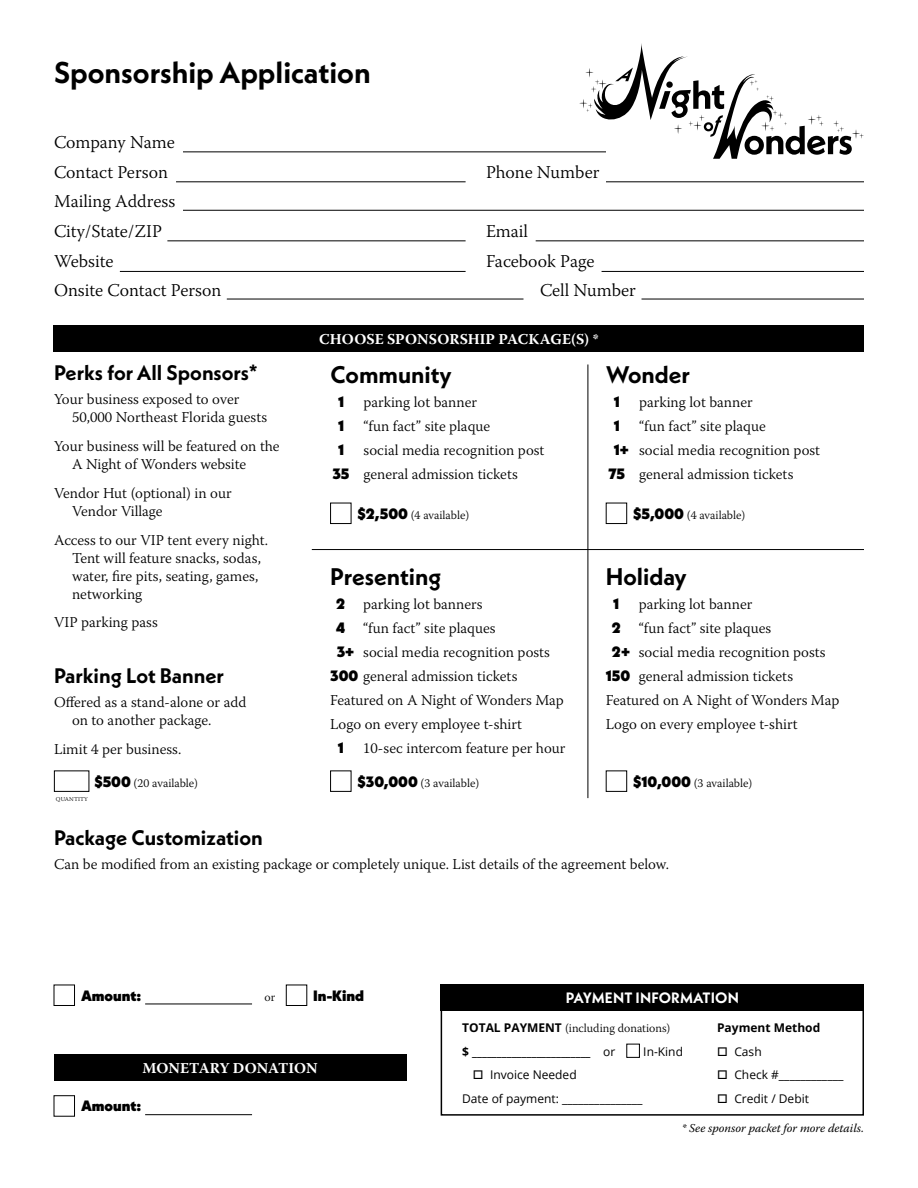
<style>
.page{position:relative;width:918px;height:1188px;background:#fff}
.page>*{position:absolute;margin:0;border:0;box-sizing:border-box;transform-origin:0 0}
.t1{font:700 30px "Neue Kabel";color:#000}
.t2{font:700 24px "Neue Kabel";color:#000}
.t3{font:700 21px "Neue Kabel";color:#000}
.t4{font:300 18px/29.7px "Warnock Pro";color:#000}
.t5{font:300 15px/18px "Warnock Pro";color:#000}
.t6{font:700 15px "Warnock Pro";color:#fff}
.t7{font:900 15px "Neue Kabel";color:#000}
.t8{font:700 15px "Neue Kabel";letter-spacing:.01em;color:#fff}
.t9{font:300 12px "Warnock Pro";color:#000}
.t10{font:12px/23.4px "Open Sans";color:#000}
.t11{font:700 12px "Open Sans";color:#000}
.t12{font:italic 12px "Warnock Pro";color:#000}
.t13{font:300 6px "Warnock Pro";letter-spacing:.01em;color:#000}
.s1{font-family:"Neue Kabel";font-weight:900}
.s2{font-family:"Neue Kabel";font-weight:900;font-size:15px}
.s3{font-family:"Open Sans";font-weight:700}
.s4{font-weight:400}
</style>
<div class="page">
<div style="left:606px;top:503px;width:21px;height:21px;border:1px solid #000"></div>
<div style="left:54px;top:325px;width:810px;height:26px;background:#000"></div>
<div style="left:54px;top:985px;width:21px;height:21px;border:1px solid #000"></div>
<div style="left:54px;top:1095px;width:21px;height:22px;border:1px solid #000"></div>
<div style="left:286px;top:985px;width:21px;height:21px;border:1px solid #000"></div>
<div style="left:330px;top:503px;width:21px;height:21px;border:1px solid #000"></div>
<div style="left:606px;top:771px;width:21px;height:21px;border:1px solid #000"></div>
<div style="left:330px;top:771px;width:21px;height:21px;border:1px solid #000"></div>
<hr style="left:312px;top:549px;width:552px;height:1px;background:#000">
<hr style="left:588px;top:364px;width:1px;height:434px;background:#000">
<div style="left:54px;top:771px;width:35px;height:21px;border:1px solid #000"></div>
<hr style="left:183px;top:151px;width:423px;height:1px;background:#000">
<hr style="left:176px;top:181px;width:290px;height:1px;background:#000">
<hr style="left:606px;top:181px;width:258px;height:1px;background:#000">
<hr style="left:183px;top:210px;width:681px;height:1px;background:#000">
<hr style="left:167px;top:240px;width:299px;height:1px;background:#000">
<hr style="left:536px;top:240px;width:328px;height:1px;background:#000">
<hr style="left:120px;top:271px;width:346px;height:1px;background:#000">
<hr style="left:602px;top:271px;width:262px;height:1px;background:#000">
<hr style="left:227px;top:299px;width:297px;height:1px;background:#000">
<hr style="left:642px;top:299px;width:222px;height:1px;background:#000">
<div style="left:441px;top:985px;width:423px;height:131px;border:2px solid #000"></div>
<div style="left:441px;top:985px;width:423px;height:26px;background:#000"></div>
<svg style="left:579px;top:43px;width:285px;height:116px"></svg>
<hr style="left:145px;top:1004px;width:107px;height:1px;background:#000">
<hr style="left:145px;top:1114px;width:107px;height:1px;background:#000">
<div style="left:626px;top:1044px;width:14px;height:14px;border:1px solid #000"></div>
<div style="left:54px;top:1054px;width:353px;height:27px;background:#000"></div>
<h1 class="t1" style="left:54px;top:53px;width:318px">Sponsorship Application</h1>
<p class="t4" style="left:54px;top:127px;width:122px">Company Name<br>Contact Person</p>
<p class="t4" style="left:54px;top:186px;width:123px">Mailing Address<br>City/State/ZIP</p>
<p class="t4" style="left:486px;top:156px;width:115px">Phone Number</p>
<p class="t4" style="left:486px;top:216px;width:44px">Email</p>
<p class="t4" style="left:54px;top:246px;width:61px">Website</p>
<p class="t4" style="left:486px;top:246px;width:110px">Facebook Page</p>
<p class="t4" style="left:54px;top:275px;width:169px">Onsite Contact Person</p>
<p class="t4" style="left:540px;top:275px;width:98px">Cell Number</p>
<p class="t6" style="left:319px;top:330px;width:281px">CHOOSE SPONSORSHIP PACKAGE(S) *</p>
<h3 class="t3" style="left:54px;top:360px;width:205px">Perks for All Sponsors*</h3>
<p class="t5" style="left:72px;top:390px;width:197px;text-indent:-18px">Your business exposed to over<br>50,000 Northeast Florida guests</p>
<p class="t5" style="left:72px;top:437px;width:209px;text-indent:-18px">Your business will be featured on the<br>A Night of Wonders website</p>
<p class="t5" style="left:72px;top:484px;width:161px;text-indent:-18px">Vendor Hut (optional) in our<br>Vendor Village</p>
<p class="t5" style="left:72px;top:531px;width:198px;text-indent:-18px">Access to our VIP tent every night.<br>Tent will feature snacks, sodas, water, fire pits, seating, games, networking</p>
<p class="t5" style="left:54px;top:613px;width:105px">VIP parking pass</p>
<h3 class="t3" style="left:54px;top:662px;width:171px">Parking Lot Banner</h3>
<p class="t5" style="left:72px;top:693px;width:176px;text-indent:-18px">Offered as a stand-alone or add on to another package.</p>
<p class="t5" style="left:54px;top:740px;width:129px">Limit 4 per business.</p>
<h2 class="t2" style="left:331px;top:359px;width:123px">Community</h2>
<p class="t7" style="left:338px;top:392px;width:8px">1</p>
<p class="t5" style="left:364px;top:392px;width:115px">parking lot banner</p>
<p class="t7" style="left:338px;top:416px;width:8px">1</p>
<p class="t5" style="left:364px;top:416px;width:128px">“fun fact” site plaque</p>
<p class="t7" style="left:338px;top:440px;width:8px">1</p>
<p class="t5" style="left:333px;top:437px;width:213px;line-height:24px;text-indent:31px">social media recognition post<br><span class="s1">35</span> general admission tickets</p>
<p class="t9" style="left:358px;top:508px;width:113px"><span class="s2">$2,500</span> (4 available)</p>
<h2 class="t2" style="left:330px;top:561px;width:112px">Presenting</h2>
<p class="t5" style="left:336px;top:594px;width:148px"><span class="s1">2</span> parking lot banners</p>
<p class="t5" style="left:336px;top:618px;width:161px"><span class="s1">4</span> “fun fact” site plaques</p>
<p class="t5" style="left:337px;top:642px;width:215px"><span class="s1">3+</span> social media recognition posts</p>
<p class="t5" style="left:330px;top:666px;width:189px"><span class="s1">300</span> general admission tickets</p>
<p class="t5" style="left:330px;top:690px;width:235px">Featured on A Night of Wonders Map</p>
<p class="t5" style="left:330px;top:714px;width:193px">Logo on every employee t-shirt</p>
<p class="t7" style="left:338px;top:738px;width:8px">1</p>
<p class="t5" style="left:363px;top:738px;width:204px">10-sec intercom feature per hour</p>
<h2 class="t2" style="left:606px;top:359px;width:85px">Wonder</h2>
<p class="t7" style="left:614px;top:392px;width:8px">1</p>
<p class="t5" style="left:639px;top:392px;width:115px">parking lot banner</p>
<p class="t7" style="left:614px;top:416px;width:8px">1</p>
<p class="t5" style="left:639px;top:416px;width:128px">“fun fact” site plaque</p>
<p class="t5" style="left:614px;top:440px;width:208px"><span class="s1">1+</span> social media recognition post</p>
<p class="t5" style="left:608px;top:464px;width:186px"><span class="s1">75</span> general admission tickets</p>
<p class="t9" style="left:633px;top:508px;width:114px"><span class="s2">$5,000</span> (4 available)</p>
<h2 class="t2" style="left:606px;top:561px;width:83px">Holiday</h2>
<p class="t7" style="left:613px;top:594px;width:8px">1</p>
<p class="t5" style="left:639px;top:594px;width:115px">parking lot banner</p>
<p class="t5" style="left:612px;top:618px;width:161px"><span class="s1">2</span> “fun fact” site plaques</p>
<p class="t5" style="left:612px;top:642px;width:215px"><span class="s1">2+</span> social media recognition posts</p>
<p class="t5" style="left:606px;top:666px;width:189px"><span class="s1">150</span> general admission tickets</p>
<p class="t5" style="left:606px;top:690px;width:235px">Featured on A Night of Wonders Map</p>
<p class="t5" style="left:606px;top:714px;width:193px">Logo on every employee t-shirt</p>
<p class="t9" style="left:94px;top:775px;width:105px"><span class="s2">$500</span> (20 available)</p>
<p class="t9" style="left:358px;top:775px;width:123px"><span class="s2">$30,000</span> (3 available)</p>
<p class="t9" style="left:633px;top:775px;width:121px"><span class="s2">$10,000</span> (3 available)</p>
<p class="t13" style="left:56px;top:796px;width:34px">QUANTITY</p>
<h3 class="t3" style="left:54px;top:825px;width:210px">Package Customization</h3>
<p class="t5" style="left:54px;top:855px;width:617px">Can be modified from an existing package or completely unique. List details of the agreement below.</p>
<p class="t7" style="left:81px;top:986px;width:62px">Amount:</p>
<p class="t9" style="left:265px;top:990px;width:12px">or</p>
<p class="t7" style="left:313px;top:986px;width:52px">In-Kind</p>
<p class="t6" style="left:142px;top:1059px;width:177px">MONETARY DONATION</p>
<p class="t7" style="left:81px;top:1097px;width:62px">Amount:</p>
<p class="t8" style="left:566px;top:989px;width:175px">PAYMENT INFORMATION</p>
<p class="t11" style="left:717px;top:1020px;width:105px">Payment Method</p>
<p class="t10" style="left:734px;top:1039px;width:111px">Cash<br>Check #____________<br>Credit / Debit</p>
<p class="t9" style="left:462px;top:1021px;width:210px"><span class="s3">TOTAL PAYMENT</span> (including donations)</p>
<p class="t11" style="left:462px;top:1043px;width:155px">$ ________________________ <span class="s4">or</span></p>
<p class="t10" style="left:643px;top:1039px;width:41px">In-Kind</p>
<p class="t10" style="left:462px;top:1063px;width:182px;text-indent:28px">Invoice Needed<br>Date of payment: _______________</p>
<p class="t12" style="left:682px;top:1121px;width:184px">* See sponsor packet for more details.</p>
</div>
